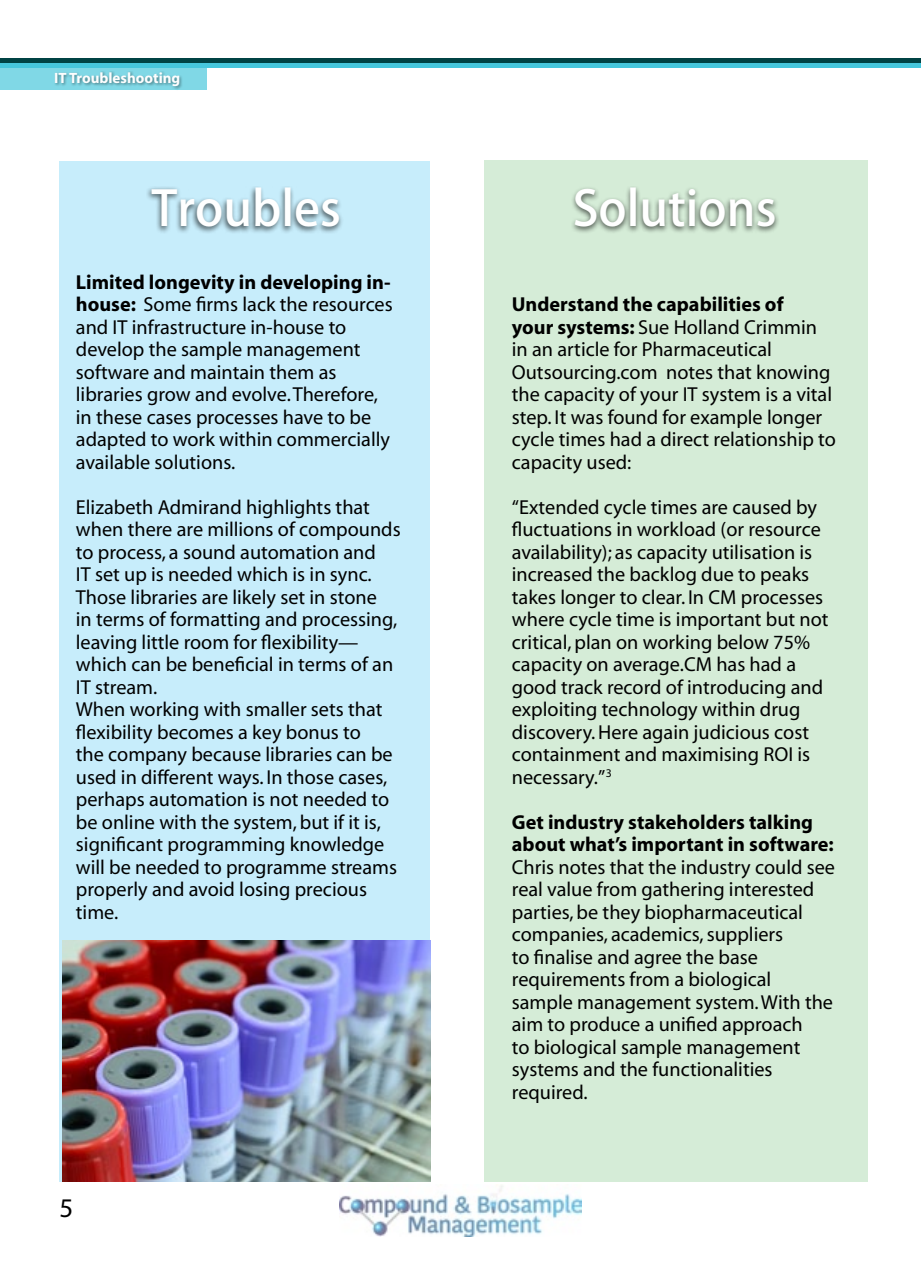
<style>
.page{position:relative;width:921px;height:1272px;background:#fff}
.page>*{position:absolute;margin:0;border:0;box-sizing:border-box;transform-origin:0 0}
.t1{font:700 48px "Adobe Fan Heiti Std";color:#fff}
.t2{font:27px "Myriad";color:#000}
.t3{font:20.25px/22.5px "Myriad";color:#000}
.t4{font:700 20.25px/22.5px "Myriad";color:#000}
.t5{font:700 15px "Myriad";color:#fefefe}
.s1{font-weight:700}
</style>
<div class="page">
<img style="left:340px;top:1185px;width:241px;height:51px">
<div style="left:0;top:58px;width:921px;height:7px;background:#004344"></div>
<div style="left:0;top:67px;width:207px;height:23px;background:#80d8e6"></div>
<div style="left:55px;top:71px;width:127px;height:20px;background:#000;opacity:.19"></div>
<div style="left:1px;top:63px;width:920px;height:5px;background:#46c7dc"></div>
<div style="left:485px;top:160px;width:383px;height:1022px;background:#d5ecd7"></div>
<div style="left:60px;top:162px;width:370px;height:1020px;background:#c7edfb"></div>
<div style="left:146px;top:186px;width:198px;height:48px;background:#000;opacity:.65"></div>
<div style="left:570px;top:186px;width:210px;height:49px;background:#000;opacity:.65"></div>
<img style="left:63px;top:941px;width:367px;height:241px">
<p class="t5" style="left:54px;top:71px;width:128px">IT Troubleshooting</p>
<h1 class="t1" style="left:152px;top:180px;width:191px">Troubles</h1>
<h1 class="t1" style="left:573px;top:180px;width:205px">Solutions</h1>
<p class="t3" style="left:76px;top:271px;width:318px"><span class="s1">Limited longevity in developing in&shy;house:</span> Some firms lack the resources and IT infrastructure in-house to develop the sample management software and maintain them as libraries grow and evolve. Therefore, in these cases processes have to be adapted to work within commercially available solutions.</p>
<p class="t3" style="left:76px;top:496px;width:326px">Elizabeth Admirand highlights that when there are millions of compounds to process, a sound automation and<br>IT set up is needed which is in sync.<br>Those libraries are likely set in stone<br>in terms of formatting and processing, leaving little room for flexibility— which can be beneficial in terms of an IT stream.<br>When working with smaller sets that flexibility becomes a key bonus to<br>the company because libraries can be used in different ways. In those cases, perhaps automation is not needed to be online with the system, but if it is, significant programming knowledge will be needed to programme streams properly and avoid losing precious time.</p>
<h2 class="t2" style="left:60px;top:1195px;width:15px">5</h2>
<p class="t3" style="left:512px;top:294px;width:326px"><span class="s1">Understand the capabilities of<br>your systems:</span> Sue Holland Crimmin in an article for Pharmaceutical Outsourcing.com notes that knowing the capacity of your IT system is a vital step. It was found for example longer cycle times had a direct relationship to capacity used:</p>
<p class="t3" style="left:512px;top:496px;width:318px">“Extended cycle times are caused by fluctuations in workload (or resource availability); as capacity utilisation is increased the backlog due to peaks takes longer to clear. In CM processes where cycle time is important but not critical, plan on working below 75% capacity on average.CM has had a good track record of introducing and exploiting technology within drug discovery. Here again judicious cost containment and maximising ROI is necessary.” <sup>3</sup></p>
<p class="t4" style="left:512px;top:811px;width:324px">Get industry stakeholders talking about what’s important in software:</p>
<p class="t3" style="left:512px;top:856px;width:325px">Chris notes that the industry could see real value from gathering interested parties, be they biopharmaceutical companies, academics, suppliers<br>to finalise and agree the base requirements from a biological sample management system. With the aim to produce a unified approach<br>to biological sample management systems and the functionalities required.</p>
</div>
